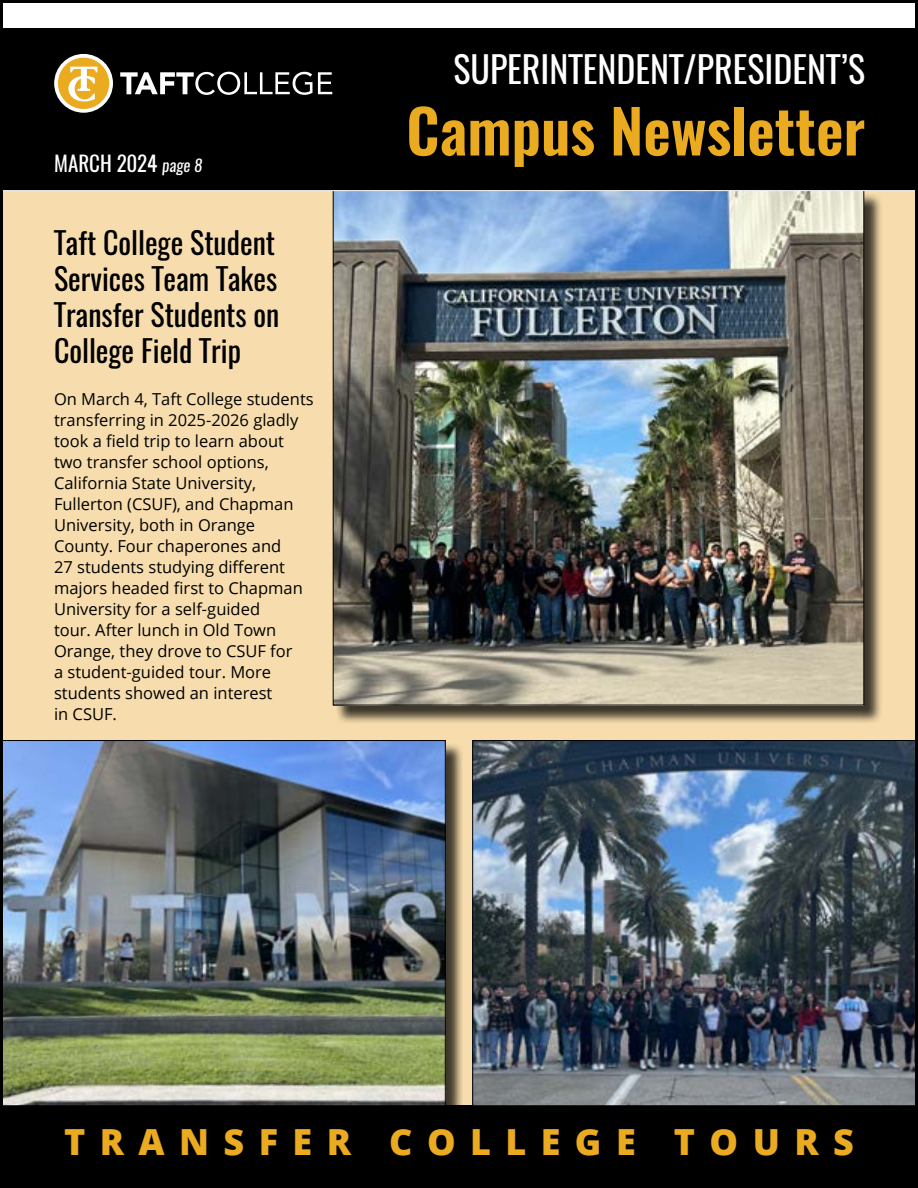
<style>
.page{position:relative;width:918px;height:1188px;background:#fff}
.page>*{position:absolute;margin:0;border:0;box-sizing:border-box;transform-origin:0 0}
.t1{font:600 60px "Oswald";color:#ebab21}
.t2{font:36px "Oswald";color:#fff}
.t3{font:800 36px "Open Sans";letter-spacing:.4em;color:#ebab21}
.t4{font:30px/36px "Oswald";color:#000}
.t5{font:21px "Oswald";color:#fff}
.t6{font:16.5px/21px "Open Sans";color:#000}
.s1{font-style:italic;font-size:16.5px}
</style>
<div class="page">
<div style="left:0;top:184px;width:918px;height:1004px;background:#f7ddad"></div>
<div style="left:0;top:1106px;width:918px;height:82px;background:#000"></div>
<div style="left:0;top:28px;width:918px;height:162px;background:#000"></div>
<svg style="left:120px;top:72px;width:192px;height:23px"></svg>
<svg style="left:318px;top:72px;width:14px;height:22px"></svg>
<svg style="left:54px;top:54px;width:59px;height:59px"></svg>
<div style="left:336px;top:193px;width:547px;height:531px;background:#000;opacity:.75"></div>
<img style="left:335px;top:192px;width:527px;height:511px">
<hr style="left:0;top:190px;width:918px;height:1px;background:#fff">
<img style="left:472px;top:740px;width:442px;height:366px">
<div style="left:0;top:743px;width:463px;height:381px;background:#000;opacity:.75"></div>
<img style="left:4px;top:740px;width:442px;height:366px">
<p class="t5" style="left:54px;top:149px;width:150px">MARCH 2024 <span class="s1">page 8</span></p>
<h3 class="t4" style="left:54px;top:225px;width:227px">Taft College Student<br>Services Team Takes<br>Transfer Students on<br>College Field Trip</h3>
<p class="t6" style="left:54px;top:388px;width:261px">On March 4, Taft College students transferring in 2025-2026 gladly took a field trip to learn about two transfer school options,<br>California State University,<br>Fullerton (CSUF), and Chapman<br>University, both in Orange<br>County. Four chaperones and<br>27 students studying different majors headed first to Chapman<br>University for a self-guided<br>tour. After lunch in Old Town<br>Orange, they drove to CSUF for<br>a student-guided tour. More students showed an interest<br>in CSUF.</p>
<h2 class="t2" style="left:453px;top:44px;width:413px">SUPERINTENDENT/PRESIDENT’S</h2>
<h1 class="t1" style="left:406px;top:89px;width:460px">Campus Newsletter</h1>
<h2 class="t3" style="left:64px;top:1115px;width:791px">TRANSFER COLLEGE TOURS</h2>
</div>
